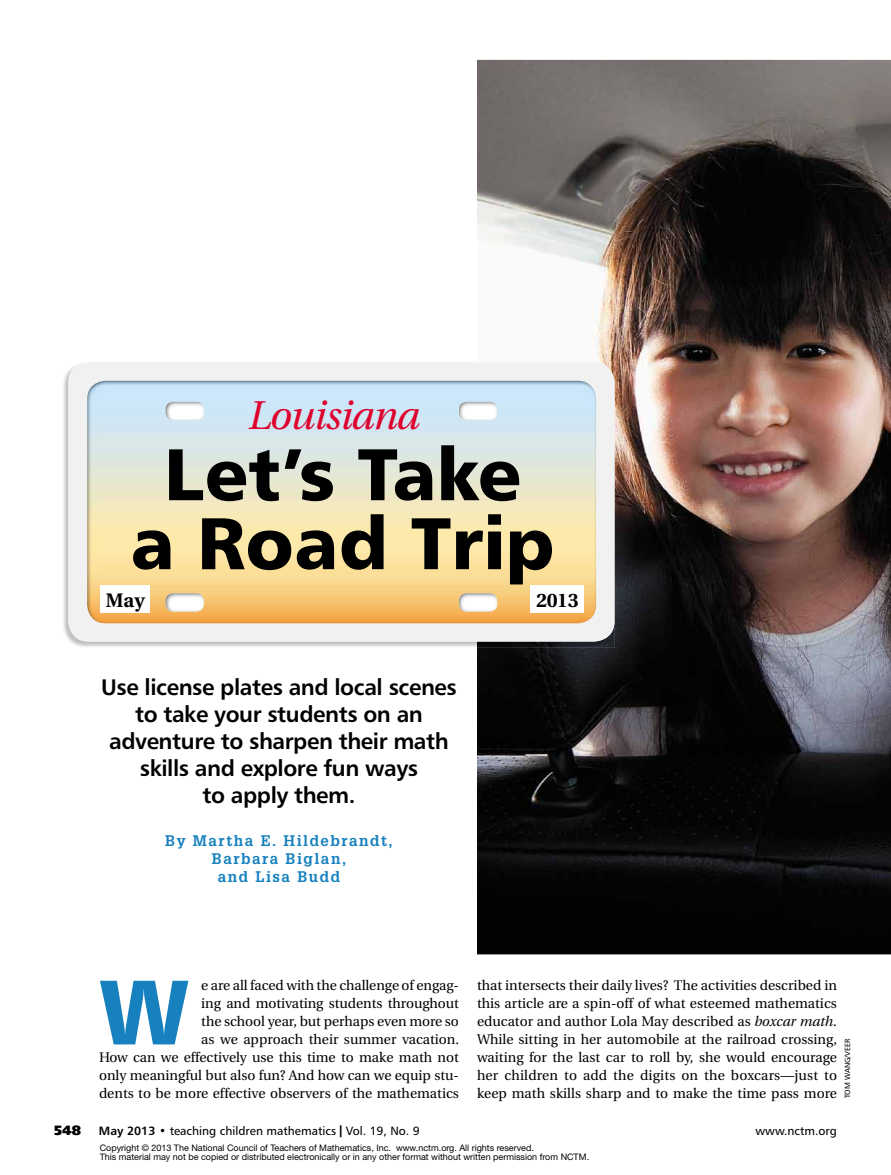
<style>
.page{position:relative;width:891px;height:1175px;background:#fff}
.page>*{position:absolute;margin:0;border:0;box-sizing:border-box;transform-origin:0 0}
.t1{font:91.65px "Humanist 777 BT Black B";color:#1681be}
.t2{font:73.2px/69px "Humanist 777 BT Black B";color:#000;text-align:center}
.t3{font:italic 40.05px "Utopia";letter-spacing:-.03em;color:#df002d}
.t4{font:22.5px/27px "Humanist 777 BT Bold B";letter-spacing:-.02em;color:#000;text-align:center}
.t5{font:700 19.5px "Utopia";letter-spacing:-.02em;color:#000}
.t6{font:700 15px/18px "Glypha";letter-spacing:.1em;color:#1681be;text-align:center}
.t7{font:13.8px/18px "Utopia";color:#000;text-align:right}
.t8{font:13.5px "Humanist 777 BT Extra Black B";color:#000}
.t9{font:12px "Humanist 777 BT Roman B";color:#000}
.t10{font:9px/9px "Helvetica Neue";color:#000}
.t11{font:7.5px "Humanist 777 BT Roman B";color:#000}
.s1{font-style:italic}
.s2{font-family:"Humanist 777 BT Bold B"}
.s3{font-family:"Interstate";font-weight:700}
</style>
<div class="page">
<img style="left:477px;top:60px;width:414px;height:894px">
<img style="left:63px;top:362px;width:552px;height:286px">
<div style="left:68px;top:362px;width:546px;height:279px;background:#f1f1f1;border-radius:20px"></div>
<img style="left:87px;top:381px;width:509px;height:242px">
<img style="left:166px;top:593px;width:38px;height:18px">
<img style="left:166px;top:402px;width:38px;height:18px">
<img style="left:459px;top:593px;width:38px;height:18px">
<img style="left:459px;top:402px;width:38px;height:18px">
<div style="left:100px;top:585px;width:50px;height:28px;background:#fff"></div>
<div style="left:530px;top:585px;width:54px;height:27px;background:#fff"></div>
<h3 class="t3" style="left:249px;top:393px;width:172px">Louisiana</h3>
<h2 class="t2" style="left:130px;top:438px;width:426px">Let’s Take<br>a Road Trip</h2>
<h3 class="t5" style="left:106px;top:589px;width:41px">May</h3>
<h3 class="t5" style="left:536px;top:588px;width:44px">2013</h3>
<h3 class="t4" style="left:101px;top:673px;width:357px">Use license plates and local scenes to take your students on an adventure to sharpen their math skills and explore fun ways<br>to apply them.</h3>
<p class="t6" style="left:165px;top:831px;width:229px">By Martha E. Hildebrandt,<br>Barbara Biglan,<br>and Lisa Budd</p>
<p class="t7" style="left:99px;top:977px;width:362px">e are all faced with the challenge of engag-<br>ing and motivating students throughout<br>the school year, but perhaps even more so<br>as we approach their summer vacation.<br>How can we effectively use this time to make math not only meaningful but also fun? And how can we equip stu&shy;dents to be more effective observers of the mathematics</p>
<p class="t7" style="left:477px;top:977px;width:362px;text-align:justify">that intersects their daily lives? The activities described in this article are a spin-off of what esteemed mathematics educator and author Lola May described as <span class="s1">boxcar math</span>.<br>While sitting in her automobile at the railroad crossing, waiting for the last car to roll by, she would encourage her children to add the digits on the boxcars—just to keep math skills sharp and to make the time pass more</p>
<h1 class="t1" style="left:99px;top:953px;width:92px">W</h1>
<p class="t11" style="left:843px;top:1098px;width:61px;rotate:-90deg">TOM WANG/VEER</p>
<p class="t8" style="left:54px;top:1121px;width:29px">548</p>
<p class="t9" style="left:99px;top:1123px;width:322px"><span class="s2">May 2013 •</span> teaching children mathematics <span class="s3">|</span> Vol. 19, No. 9</p>
<p class="t9" style="left:756px;top:1123px;width:83px">www.nctm.org</p>
<p class="t10" style="left:100px;top:1143px;width:491px">Copyright © 2013 The National Council of Teachers of Mathematics, Inc. www.nctm.org. All rights reserved.<br>This material may not be copied or distributed electronically or in any other format without written permission from NCTM.</p>
</div>
